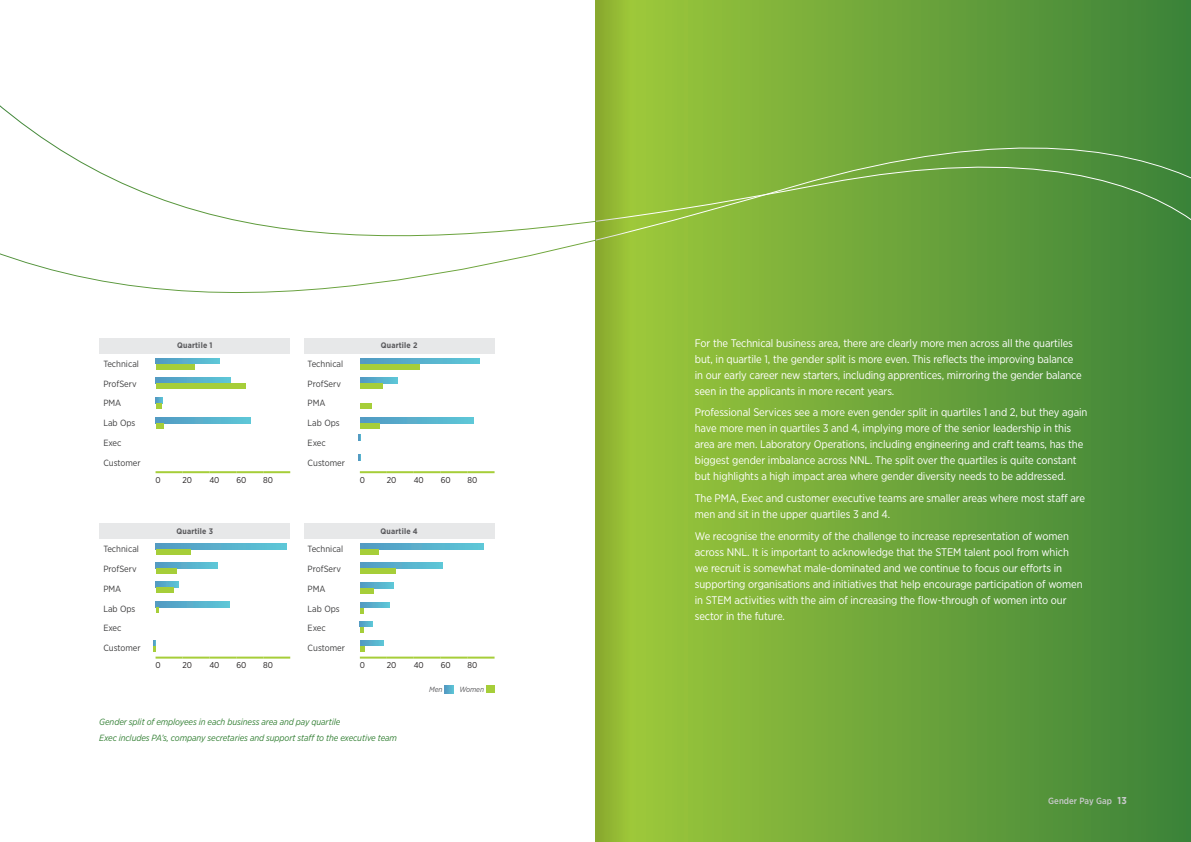
<style>
.page{position:relative;width:1191px;height:842px;background:#fff}
.page>*{position:absolute;margin:0;border:0;box-sizing:border-box;transform-origin:0 0}
.t1{font:11px/16px "Gotham Narrow";letter-spacing:-.01em;color:#fff}
.t2{font:9px "Gotham Narrow";color:#3e3e3f}
.t3{font:italic 9px/16px "Gotham Narrow";letter-spacing:-.01em;color:#378238}
.t4{font:500 9px "Gotham Narrow";color:#c8c9cb}
.t5{font:8.5px "Gotham Narrow";color:#231f20}
.t6{font:700 8px "Gotham Narrow";letter-spacing:.025em;color:#5a5a5d}
.t7{font:italic 7.5px "Gotham Narrow";letter-spacing:-.01em;color:#5a5a5d}
.s1{font-weight:700;font-size:10px}
</style>
<div class="page">
<div style="left:595px;top:0;width:596px;height:842px;background:linear-gradient(to right,#a2cb3b,#3b823a)"></div>
<svg style="left:629px;top:103px;width:562px;height:226px"></svg>
<svg style="left:0;top:105px;width:595px;height:188px"></svg>
<div style="left:99px;top:338px;width:191px;height:15px;background:#e7e8e9"></div>
<hr style="left:155px;top:471px;width:27px;height:2px;background:#a6ce39">
<hr style="left:182px;top:471px;width:27px;height:2px;background:#a6ce39">
<hr style="left:209px;top:471px;width:27px;height:2px;background:#a6ce39">
<hr style="left:236px;top:471px;width:27px;height:2px;background:#a6ce39">
<hr style="left:263px;top:471px;width:27px;height:2px;background:#a6ce39">
<svg style="left:156px;top:358px;width:63px;height:6px"></svg>
<div style="left:156px;top:364px;width:39px;height:5px;background:#a6ce39"></div>
<svg style="left:156px;top:398px;width:7px;height:11px"></svg>
<svg style="left:156px;top:377px;width:74px;height:6px"></svg>
<div style="left:156px;top:383px;width:89px;height:6px;background:#a6ce39"></div>
<svg style="left:156px;top:417px;width:94px;height:6px"></svg>
<div style="left:156px;top:423px;width:8px;height:6px;background:#a6ce39"></div>
<div style="left:304px;top:338px;width:190px;height:15px;background:#e7e8e9"></div>
<hr style="left:360px;top:471px;width:27px;height:2px;background:#a6ce39">
<hr style="left:387px;top:471px;width:27px;height:2px;background:#a6ce39">
<hr style="left:414px;top:471px;width:27px;height:2px;background:#a6ce39">
<hr style="left:441px;top:471px;width:26px;height:2px;background:#a6ce39">
<hr style="left:467px;top:471px;width:27px;height:2px;background:#a6ce39">
<svg style="left:361px;top:358px;width:118px;height:6px"></svg>
<div style="left:361px;top:364px;width:59px;height:5px;background:#a6ce39"></div>
<svg style="left:361px;top:417px;width:112px;height:6px"></svg>
<div style="left:361px;top:423px;width:19px;height:6px;background:#a6ce39"></div>
<svg style="left:361px;top:377px;width:37px;height:6px"></svg>
<div style="left:361px;top:383px;width:22px;height:6px;background:#a6ce39"></div>
<div style="left:361px;top:403px;width:11px;height:6px;background:#a6ce39"></div>
<svg style="left:359px;top:455px;width:135px;height:17px"></svg>
<div style="left:99px;top:523px;width:191px;height:15px;background:#e7e8e9"></div>
<hr style="left:155px;top:657px;width:27px;height:2px;background:#a6ce39">
<hr style="left:182px;top:657px;width:27px;height:2px;background:#a6ce39">
<hr style="left:209px;top:657px;width:27px;height:2px;background:#a6ce39">
<hr style="left:236px;top:657px;width:27px;height:2px;background:#a6ce39">
<hr style="left:263px;top:657px;width:27px;height:2px;background:#a6ce39">
<svg style="left:156px;top:543px;width:130px;height:6px"></svg>
<div style="left:156px;top:549px;width:34px;height:6px;background:#a6ce39"></div>
<svg style="left:156px;top:563px;width:61px;height:5px"></svg>
<svg style="left:156px;top:582px;width:23px;height:5px"></svg>
<svg style="left:156px;top:601px;width:74px;height:6px"></svg>
<div style="left:156px;top:568px;width:21px;height:6px;background:#a6ce39"></div>
<div style="left:156px;top:587px;width:18px;height:6px;background:#a6ce39"></div>
<svg style="left:156px;top:607px;width:2px;height:6px"></svg>
<svg style="left:153px;top:640px;width:137px;height:18px"></svg>
<div style="left:304px;top:523px;width:190px;height:15px;background:#e7e8e9"></div>
<hr style="left:360px;top:657px;width:27px;height:2px;background:#a6ce39">
<hr style="left:387px;top:657px;width:27px;height:2px;background:#a6ce39">
<hr style="left:414px;top:657px;width:27px;height:2px;background:#a6ce39">
<hr style="left:441px;top:657px;width:26px;height:2px;background:#a6ce39">
<hr style="left:467px;top:657px;width:27px;height:2px;background:#a6ce39">
<svg style="left:360px;top:543px;width:123px;height:6px"></svg>
<div style="left:360px;top:549px;width:18px;height:6px;background:#a6ce39"></div>
<svg style="left:360px;top:562px;width:82px;height:6px"></svg>
<svg style="left:360px;top:582px;width:33px;height:6px"></svg>
<svg style="left:360px;top:602px;width:29px;height:6px"></svg>
<svg style="left:360px;top:640px;width:24px;height:6px"></svg>
<div style="left:360px;top:568px;width:35px;height:6px;background:#a6ce39"></div>
<div style="left:360px;top:588px;width:14px;height:6px;background:#a6ce39"></div>
<svg style="left:360px;top:608px;width:3px;height:6px"></svg>
<svg style="left:360px;top:621px;width:12px;height:11px"></svg>
<svg style="left:360px;top:646px;width:134px;height:12px"></svg>
<svg style="left:445px;top:685px;width:8px;height:8px"></svg>
<div style="left:486px;top:685px;width:8px;height:8px;background:#a6ce39"></div>
<div style="left:595px;top:0;width:34px;height:842px;background:linear-gradient(to right,#87a62e,#9cc638)"></div>
<p class="t2" style="left:103px;top:358px;width:37px">Technical</p>
<p class="t2" style="left:103px;top:378px;width:35px">ProfServ</p>
<p class="t2" style="left:103px;top:398px;width:20px">PMA</p>
<p class="t2" style="left:103px;top:417px;width:34px">Lab Ops</p>
<p class="t2" style="left:103px;top:437px;width:20px">Exec</p>
<p class="t2" style="left:103px;top:457px;width:39px">Customer</p>
<p class="t6" style="left:177px;top:340px;width:37px">Quartile 1</p>
<p class="t5" style="left:155px;top:475px;width:7px">0</p>
<p class="t5" style="left:182px;top:475px;width:11px">20</p>
<p class="t5" style="left:209px;top:475px;width:12px">40</p>
<p class="t5" style="left:236px;top:475px;width:12px">60</p>
<p class="t5" style="left:263px;top:475px;width:11px">80</p>
<p class="t2" style="left:103px;top:543px;width:37px">Technical</p>
<p class="t2" style="left:103px;top:563px;width:35px">ProfServ</p>
<p class="t2" style="left:103px;top:583px;width:20px">PMA</p>
<p class="t2" style="left:103px;top:603px;width:34px">Lab Ops</p>
<p class="t2" style="left:103px;top:623px;width:20px">Exec</p>
<p class="t2" style="left:103px;top:642px;width:39px">Customer</p>
<p class="t6" style="left:176px;top:526px;width:38px">Quartile 3</p>
<p class="t5" style="left:155px;top:660px;width:7px">0</p>
<p class="t5" style="left:182px;top:660px;width:11px">20</p>
<p class="t5" style="left:209px;top:660px;width:12px">40</p>
<p class="t5" style="left:236px;top:660px;width:12px">60</p>
<p class="t5" style="left:263px;top:660px;width:11px">80</p>
<p class="t2" style="left:308px;top:358px;width:37px">Technical</p>
<p class="t2" style="left:308px;top:378px;width:35px">ProfServ</p>
<p class="t2" style="left:308px;top:398px;width:20px">PMA</p>
<p class="t2" style="left:308px;top:417px;width:34px">Lab Ops</p>
<p class="t2" style="left:308px;top:437px;width:20px">Exec</p>
<p class="t2" style="left:308px;top:457px;width:39px">Customer</p>
<p class="t6" style="left:381px;top:340px;width:38px">Quartile 2</p>
<p class="t5" style="left:360px;top:475px;width:7px">0</p>
<p class="t5" style="left:387px;top:475px;width:11px">20</p>
<p class="t5" style="left:414px;top:475px;width:12px">40</p>
<p class="t5" style="left:441px;top:475px;width:12px">60</p>
<p class="t5" style="left:467px;top:475px;width:11px">80</p>
<p class="t2" style="left:308px;top:543px;width:37px">Technical</p>
<p class="t2" style="left:308px;top:563px;width:35px">ProfServ</p>
<p class="t2" style="left:308px;top:583px;width:20px">PMA</p>
<p class="t2" style="left:308px;top:603px;width:34px">Lab Ops</p>
<p class="t2" style="left:308px;top:623px;width:20px">Exec</p>
<p class="t2" style="left:308px;top:642px;width:39px">Customer</p>
<p class="t6" style="left:380px;top:526px;width:39px">Quartile 4</p>
<p class="t5" style="left:360px;top:660px;width:7px">0</p>
<p class="t5" style="left:387px;top:660px;width:11px">20</p>
<p class="t5" style="left:414px;top:660px;width:12px">40</p>
<p class="t5" style="left:441px;top:660px;width:12px">60</p>
<p class="t5" style="left:467px;top:660px;width:11px">80</p>
<p class="t7" style="left:429px;top:684px;width:15px">Men</p>
<p class="t7" style="left:459px;top:684px;width:26px">Women</p>
<p class="t3" style="left:99px;top:713px;width:299px">Gender split of employees in each business area and pay quartile<br>Exec includes PA’s, company secretaries and support staff to the executive team</p>
<p class="t1" style="left:695px;top:335px;width:388px">For the Technical business area, there are clearly more men across all the quartiles but, in quartile 1, the gender split is more even. This reflects the improving balance in our early career new starters, including apprentices, mirroring the gender balance seen in the applicants in more recent years.</p>
<p class="t1" style="left:695px;top:404px;width:394px">Professional Services see a more even gender split in quartiles 1 and 2, but they again have more men in quartiles 3 and 4, implying more of the senior leadership in this area are men. Laboratory Operations, including engineering and craft teams, has the biggest gender imbalance across NNL. The split over the quartiles is quite constant but highlights a high impact area where gender diversity needs to be addressed.</p>
<p class="t1" style="left:695px;top:490px;width:392px">The PMA, Exec and customer executive teams are smaller areas where most staff are men and sit in the upper quartiles 3 and 4.</p>
<p class="t1" style="left:695px;top:528px;width:389px">We recognise the enormity of the challenge to increase representation of women across NNL. It is important to acknowledge that the STEM talent pool from which we recruit is somewhat male-dominated and we continue to focus our efforts in supporting organisations and initiatives that help encourage participation of women in STEM activities with the aim of increasing the flow-through of women into our sector in the future.</p>
<p class="t4" style="left:1048px;top:795px;width:80px">Gender Pay Gap <span class="s1">13</span></p>
</div>
